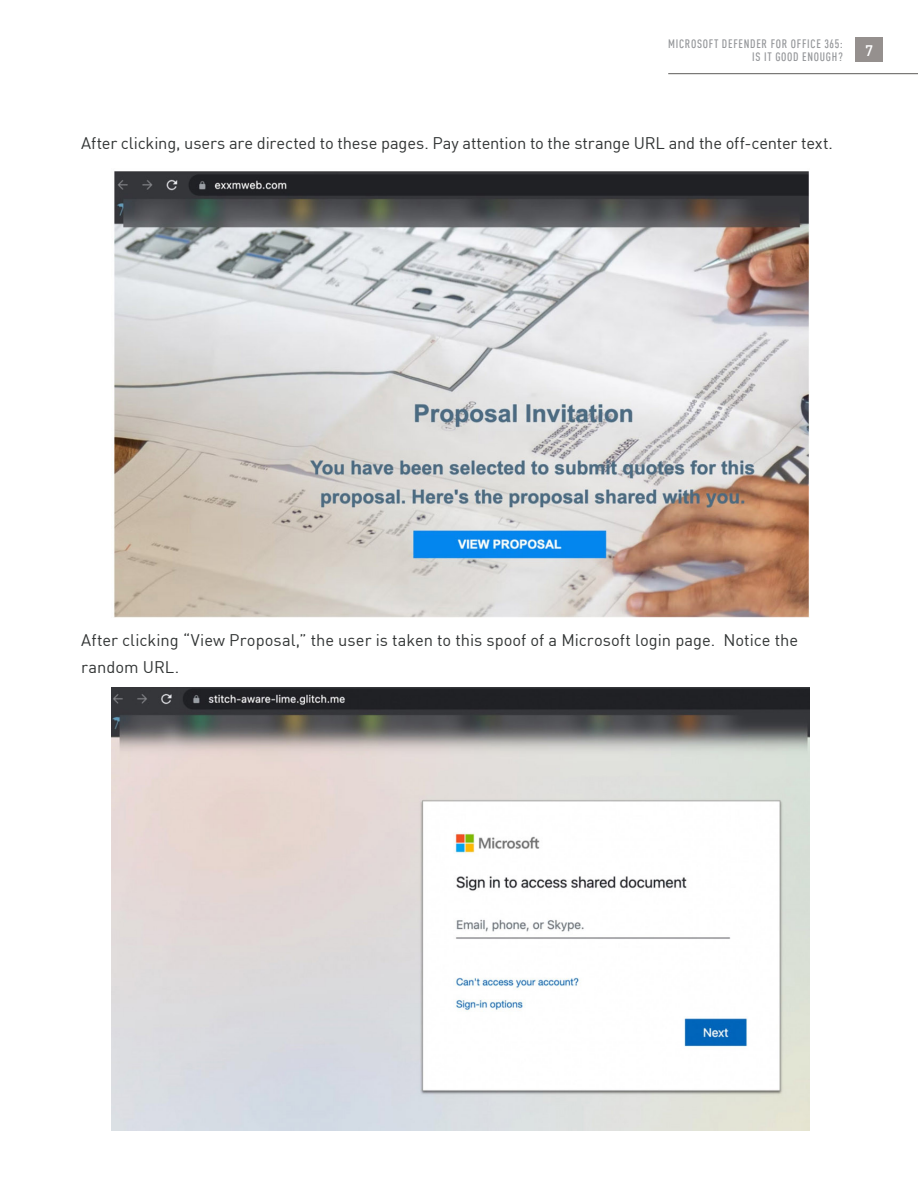
<style>
.page{position:relative;width:918px;height:1188px;background:#fff}
.page>*{position:absolute;margin:0;border:0;box-sizing:border-box;transform-origin:0 0}
.Body_Copy{font:16.5px/27px "DIN Pro";letter-spacing:-.005em;color:#313434}
.t1{font:500 15px "DIN Pro";color:#fff}
.t2{font:500 condensed 12px/13.5px "DIN Pro";letter-spacing:.06em;color:#939598;text-align:right}
</style>
<div class="page">
<div style="left:856px;top:38px;width:27px;height:24px;background:#95908e"></div>
<hr style="left:668px;top:73px;width:250px;height:1px;background:#5c5b59">
<img style="left:114px;top:171px;width:696px;height:447px">
<img style="left:112px;top:687px;width:698px;height:444px">
<p class="t2" style="left:668px;top:36px;width:176px">MICROSOFT DEFENDER FOR OFFICE 365:<br>IS IT GOOD ENOUGH?</p>
<p class="t1" style="left:865px;top:39px;width:9px">7</p>
<p class="Body_Copy" style="left:81px;top:128px;width:753px">After clicking, users are directed to these pages. Pay attention to the strange URL and the off-center text.</p>
<p class="Body_Copy" style="left:81px;top:626px;width:719px">After clicking “View Proposal,” the user is taken to this spoof of a Microsoft login page. Notice the random URL.</p>
</div>
